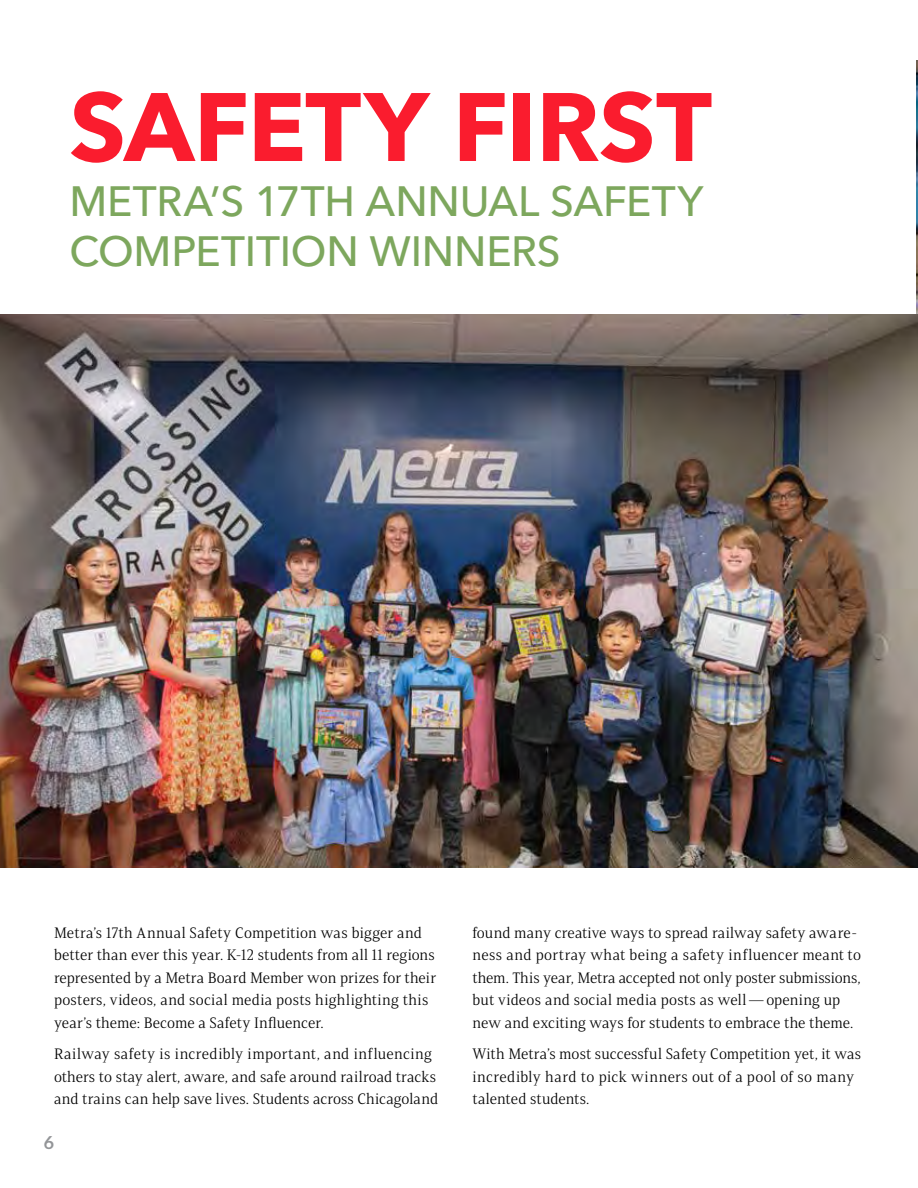
<style>
.page{position:relative;width:918px;height:1188px;background:#fff}
.page>*{position:absolute;margin:0;border:0;box-sizing:border-box;transform-origin:0 0}
.t1{font:700 96px "Avenir Next LT Pro";letter-spacing:-.01em;color:#fa1c2e}
.t2{font:500 42px/50.4px "Avenir Next LT Pro";letter-spacing:-.005em;color:#7da75d}
.t3{font:700 18px "Aleo";color:#939598}
.t4{font:15px/22.5px "Mandrel Nor Boo";letter-spacing:.015em;color:#000}
</style>
<div class="page">
<img style="left:917px;top:60px;width:1px;height:254px">
<img style="left:0;top:314px;width:918px;height:554px">
<h1 class="t1" style="left:69px;top:69px;width:644px">SAFETY FIRST</h1>
<h2 class="t2" style="left:69px;top:176px;width:636px">METRA’S 17TH ANNUAL SAFETY<br>COMPETITION WINNERS</h2>
<p class="t4" style="left:54px;top:921px;width:384px">Metra’s 17th Annual Safety Competition was bigger and better than ever this year. K-12 students from all 11 regions represented by a Metra Board Member won prizes for their posters, videos, and social media posts highlighting this year’s theme: Become a Safety Influencer.</p>
<p class="t4" style="left:54px;top:1043px;width:386px">Railway safety is incredibly important, and influencing others to stay alert, aware, and safe around railroad tracks and trains can help save lives. Students across Chicagoland</p>
<p class="t3" style="left:44px;top:1131px;width:11px">6</p>
<p class="t4" style="left:472px;top:921px;width:390px">found many creative ways to spread railway safety aware&shy;ness and portray what being a safety influencer meant to them. This year, Metra accepted not only poster submissions, but videos and social media posts as well—opening up new and exciting ways for students to embrace the theme.</p>
<p class="t4" style="left:472px;top:1043px;width:390px">With Metra’s most successful Safety Competition yet, it was incredibly hard to pick winners out of a pool of so many talented students.</p>
</div>
